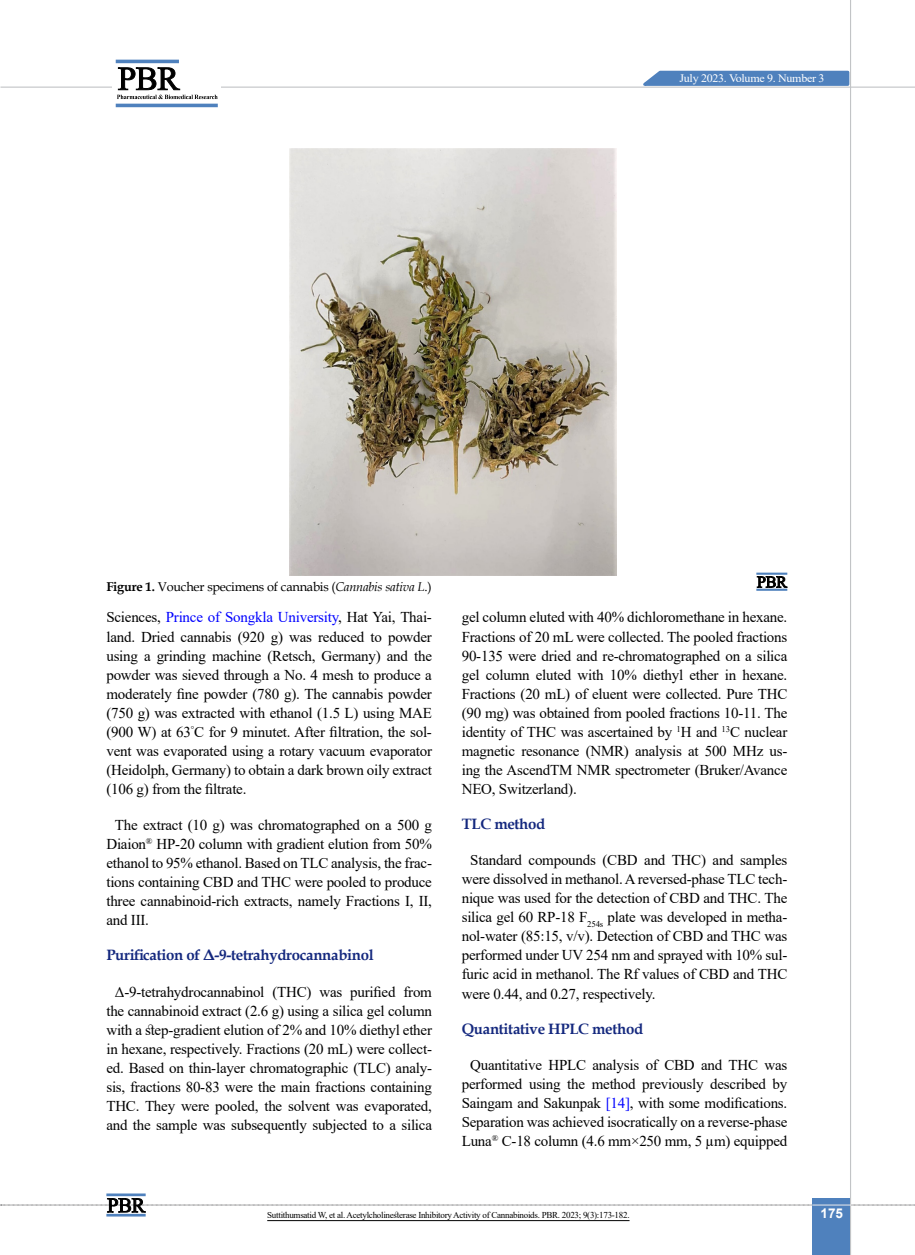
<style>
.page{position:relative;width:915px;height:1255px;background:#fff}
.page>*{position:absolute;margin:0;border:0;box-sizing:border-box;transform-origin:0 0}
.t1{font:15px/19px "Times New Roman";letter-spacing:-.015em;color:#000;text-align:justify}
.t2{font:700 15px "Book Antiqua";letter-spacing:-.02em;color:#14287e}
.t3{font:700 13.5px "Arial";color:#fff}
.t4{font:12.75px "Book Antiqua";letter-spacing:-.015em;color:#000}
.t5{font:11.4px "Times New Roman";letter-spacing:-.025em;color:#fff;scale:1.05 1}
.t6{font:9px "Times New Roman";letter-spacing:-.03em;color:#000}
.s1{font-weight:700}
.s2{font-style:italic}
.s3{color:#00f}
</style>
<div class="page">
<hr style="left:0;top:87px;width:914px;height:1px;background:#c2c4c6">
<div style="left:812px;top:1198px;width:38px;height:56px;background:#4f81bd"></div>
<hr style="left:849px;top:0;width:1px;height:1254px;background:#c2c4c6">
<svg style="left:635px;top:69px;width:215px;height:18px;background:#749bca"></svg>
<svg style="left:1px;top:1197px;width:914px;height:15px"></svg>
<hr style="left:106px;top:1193px;width:40px;height:3px;background:#4f81bd">
<hr style="left:106px;top:1213px;width:40px;height:3px;background:#4f81bd">
<div style="left:112px;top:56px;width:108px;height:49px;background:linear-gradient(to right,#fff,#fff)"></div>
<hr style="left:116px;top:60px;width:63px;height:3px;background:#4f81bd">
<hr style="left:116px;top:104px;width:102px;height:3px;background:#4f81bd">
<svg style="left:117px;top:67px;width:100px;height:32px"></svg>
<img style="left:289px;top:149px;width:327px;height:426px">
<svg style="left:756px;top:576px;width:31px;height:11px"></svg>
<hr style="left:756px;top:572px;width:31px;height:2px;background:#4f81bd">
<hr style="left:756px;top:588px;width:31px;height:2px;background:#4f81bd">
<hr style="left:267px;top:1220px;width:362px;height:1px;background:#000">
<p class="t5" style="left:679px;top:70px;width:139px">July 2023. Volume 9. Number 3</p>
<p class="t4" style="left:106px;top:577px;width:326px"><span class="s1">Figure 1.</span> Voucher specimens of cannabis (<span class="s2">Cannabis sativa L</span>.)</p>
<p class="t1" style="left:106px;top:607px;width:327px">Sciences, <span class="s3">Prince of Songkla University</span>, Hat Yai, Thai&shy;land. Dried cannabis (920 g) was reduced to powder using a grinding machine (Retsch, Germany) and the powder was sieved through a No. 4 mesh to produce a moderately fine powder (780 g). The cannabis powder (750 g) was extracted with ethanol (1.5 L) using MAE (900 W) at 63<sup>°</sup>C for 9 minutet. After filtration, the sol&shy;vent was evaporated using a rotary vacuum evaporator (Heidolph, Germany) to obtain a dark brown oily extract (106 g) from the filtrate.</p>
<p class="t1" style="left:106px;top:815px;width:327px;text-indent:9px">The extract (10 g) was chromatographed on a 500 g Diaion<sup>®</sup> HP-20 column with gradient elution from 50% ethanol to 95% ethanol. Based on TLC analysis, the frac&shy;tions containing CBD and THC were pooled to produce three cannabinoid-rich extracts, namely Fractions I, II, and III.</p>
<p class="t2" style="left:106px;top:945px;width:269px">Purification of Δ-9-tetrahydrocannabinol</p>
<p class="t1" style="left:106px;top:981px;width:327px;text-align:center">Δ-9-tetrahydrocannabinol (THC) was purified from the cannabinoid extract (2.6 g) using a silica gel column with a step-gradient elution of 2% and 10% diethyl ether in hexane, respectively. Fractions (20 mL) were collect&shy;ed. Based on thin-layer chromatographic (TLC) analy&shy;sis, fractions 80-83 were the main fractions containing THC. They were pooled, the solvent was evaporated, and the sample was subsequently subjected to a silica</p>
<p class="t1" style="left:461px;top:607px;width:327px">gel column eluted with 40% dichloromethane in hexane.<br>Fractions of 20 mL were collected. The pooled fractions 90-135 were dried and re-chromatographed on a silica gel column eluted with 10% diethyl ether in hexane.<br>Fractions (20 mL) of eluent were collected. Pure THC (90 mg) was obtained from pooled fractions 10-11. The identity of THC was ascertained by <sup>1</sup>H and <sup>13</sup>C nuclear magnetic resonance (NMR) analysis at 500 MHz us&shy;ing the AscendTM NMR spectrometer (Bruker/Avance NEO, Switzerland).</p>
<p class="t2" style="left:461px;top:813px;width:85px">TLC method</p>
<p class="t1" style="left:461px;top:850px;width:327px;text-indent:9px">Standard compounds (CBD and THC) and samples were dissolved in methanol. A reversed-phase TLC tech&shy;nique was used for the detection of CBD and THC. The silica gel 60 RP-18 F<sub>254s</sub> plate was developed in metha&shy;nol-water (85:15, v/v). Detection of CBD and THC was performed under UV 254 nm and sprayed with 10% sul&shy;furic acid in methanol. The Rf values of CBD and THC were 0.44, and 0.27, respectively.</p>
<p class="t2" style="left:461px;top:1018px;width:183px">Quantitative HPLC method</p>
<p class="t1" style="left:461px;top:1054px;width:327px;text-align:center">Quantitative HPLC analysis of CBD and THC was performed using the method previously described by Saingam and Sakunpak <span class="s3">[14]</span>, with some modifications.<br>Separation was achieved isocratically on a reverse-phase Luna<sup>®</sup> C-18 column (4.6 mm×250 mm, 5 µm) equipped</p>
<p class="t6" style="left:267px;top:1208px;width:364px">Suttithumsatid W, et al. Acetylcholinesterase Inhibitory Activity of Cannabinoids. PBR. 2023; 9(3):173-182.</p>
<p class="t3" style="left:820px;top:1203px;width:24px">175</p>
</div>
